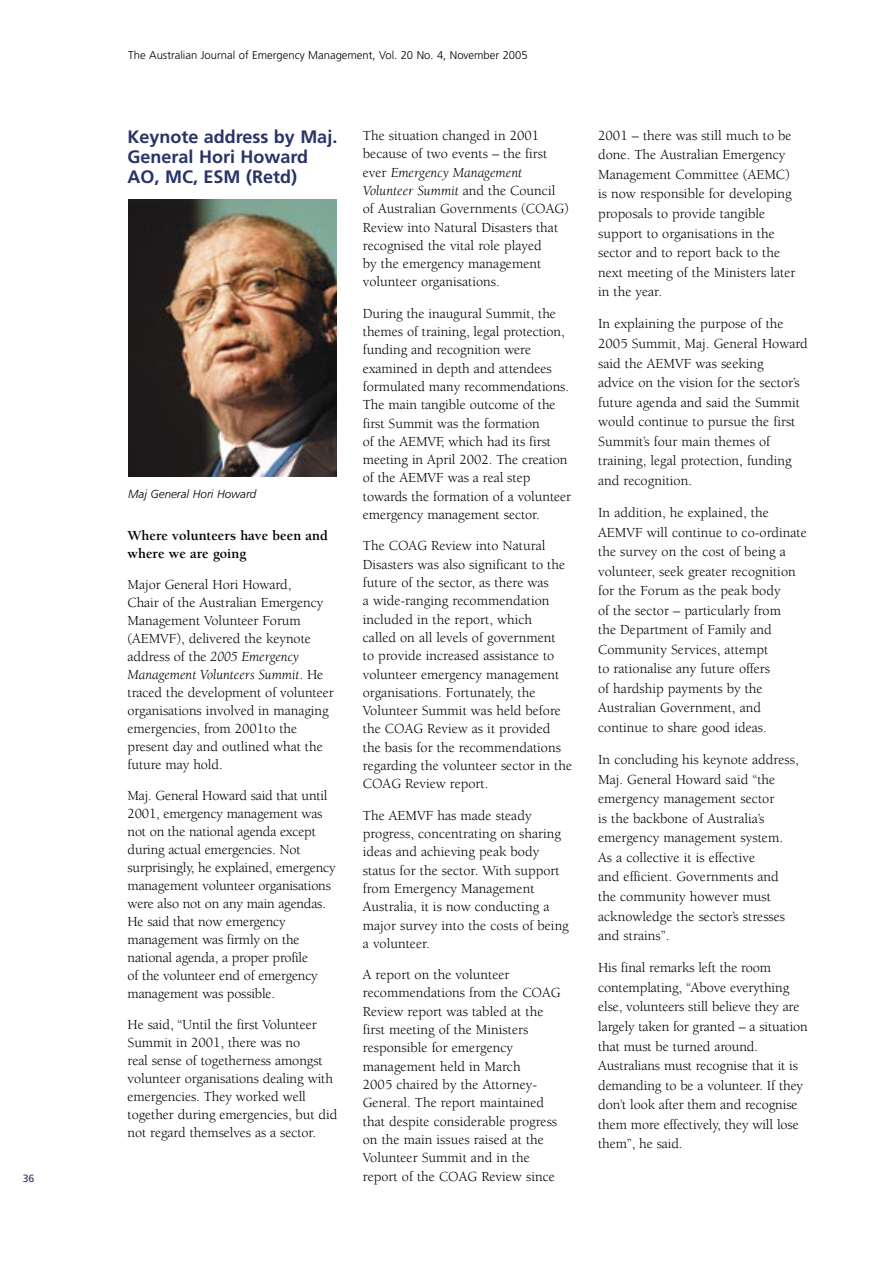
<style>
.page{position:relative;width:893px;height:1263px;background:#fff}
.page>*{position:absolute;margin:0;border:0;box-sizing:border-box;transform-origin:0 0}
.t1{font:700 18px/20.2px "Frutiger";color:#283366}
.body{font:14.25px/18.3px "Berkeley";color:#000}
.body-2{font:700 14.25px/18px "Berkeley";color:#000}
.captions{font:italic 300 11.7px "Frutiger";color:#000}
.t2{font:300 11.25px "Frutiger";color:#000}
.t3{font:10.5px "Frutiger";color:#283366}
.s1{font-style:italic}
</style>
<div class="page">
<img style="left:128px;top:200px;width:209px;height:276px">
<p class="t3" style="left:23px;top:1172px;width:13px">36</p>
<p class="t2" style="left:128px;top:49px;width:401px">The Australian Journal of Emergency Management, Vol. 20 No. 4, November 2005</p>
<p class="t1" style="left:128px;top:126px;width:211px">Keynote address by Maj.<br>General Hori Howard<br>AO, MC, ESM (Retd)</p>
<p class="captions" style="left:128px;top:487px;width:130px">Maj General Hori Howard</p>
<p class="body-2" style="left:128px;top:527px;width:202px">Where volunteers have been and where we are going</p>
<p class="body" style="left:128px;top:576px;width:208px">Major General Hori Howard,<br>Chair of the Australian Emergency<br>Management Volunteer Forum (AEMVF), delivered the keynote address of the <span class="s1">2005 Emergency<br>Management Volunteers Summit</span>. He traced the development of volunteer organisations involved in managing emergencies, from 2001to the present day and outlined what the future may hold.</p>
<p class="body" style="left:128px;top:786px;width:210px">Maj. General Howard said that until<br>2001, emergency management was not on the national agenda except during actual emergencies. Not surprisingly, he explained, emergency management volunteer organisations were also not on any main agendas.<br>He said that now emergency management was firmly on the national agenda, a proper profile<br>of the volunteer end of emergency management was possible.</p>
<p class="body" style="left:128px;top:1015px;width:211px">He said, “Until the first Volunteer Summit in 2001, there was no<br>real sense of togetherness amongst volunteer organisations dealing with emergencies. They worked well together during emergencies, but did not regard themselves as a sector.</p>
<p class="body" style="left:363px;top:127px;width:208px">The situation changed in 2001 because of two events – the first ever <span class="s1">Emergency Management<br>Volunteer Summit</span> and the Council of Australian Governments (COAG)<br>Review into Natural Disasters that recognised the vital role played<br>by the emergency management volunteer organisations.</p>
<p class="body" style="left:363px;top:304px;width:210px">During the inaugural Summit, the themes of training, legal protection, funding and recognition were examined in depth and attendees formulated many recommendations.<br>The main tangible outcome of the first Summit was the formation<br>of the AEMVF, which had its first meeting in April 2002. The creation of the AEMVF was a real step towards the formation of a volunteer emergency management sector.</p>
<p class="body" style="left:363px;top:537px;width:211px">The COAG Review into Natural<br>Disasters was also significant to the future of the sector, as there was<br>a wide-ranging recommendation included in the report, which<br>called on all levels of government<br>to provide increased assistance to volunteer emergency management organisations. Fortunately, the<br>Volunteer Summit was held before the COAG Review as it provided<br>the basis for the recommendations regarding the volunteer sector in the<br>COAG Review report.</p>
<p class="body" style="left:363px;top:806px;width:208px">The AEMVF has made steady progress, concentrating on sharing ideas and achieving peak body status for the sector. With support from Emergency Management<br>Australia, it is now conducting a major survey into the costs of being a volunteer.</p>
<p class="body" style="left:363px;top:965px;width:199px">A report on the volunteer recommendations from the COAG<br>Review report was tabled at the first meeting of the Ministers responsible for emergency management held in March<br>2005 chaired by the Attorney-<br>General. The report maintained that despite considerable progress on the main issues raised at the<br>Volunteer Summit and in the report of the COAG Review since</p>
<p class="body" style="left:598px;top:126px;width:199px;line-height:19.5px">2001 – there was still much to be done. The Australian Emergency<br>Management Committee (AEMC) is now responsible for developing proposals to provide tangible support to organisations in the sector and to report back to the next meeting of the Ministers later in the year.</p>
<p class="body" style="left:598px;top:315px;width:211px;line-height:19.5px">In explaining the purpose of the<br>2005 Summit, Maj. General Howard said the AEMVF was seeking<br>advice on the vision for the sector’s future agenda and said the Summit would continue to pursue the first<br>Summit’s four main themes of training, legal protection, funding and recognition.</p>
<p class="body" style="left:598px;top:503px;width:210px;line-height:19.5px">In addition, he explained, the<br>AEMVF will continue to co-ordinate the survey on the cost of being a volunteer, seek greater recognition for the Forum as the peak body<br>of the sector – particularly from<br>the Department of Family and<br>Community Services, attempt<br>to rationalise any future offers<br>of hardship payments by the<br>Australian Government, and continue to share good ideas.</p>
<p class="body" style="left:598px;top:750px;width:202px;line-height:19.5px">In concluding his keynote address,<br>Maj. General Howard said “the emergency management sector<br>is the backbone of Australia’s emergency management system.<br>As a collective it is effective<br>and efficient. Governments and the community however must acknowledge the sector’s stresses and strains”.</p>
<p class="body" style="left:598px;top:958px;width:211px;line-height:19.5px">His final remarks left the room contemplating, “Above everything else, volunteers still believe they are largely taken for granted – a situation that must be turned around.<br>Australians must recognise that it is demanding to be a volunteer. If they don’t look after them and recognise them more effectively, they will lose them”, he said.</p>
</div>
